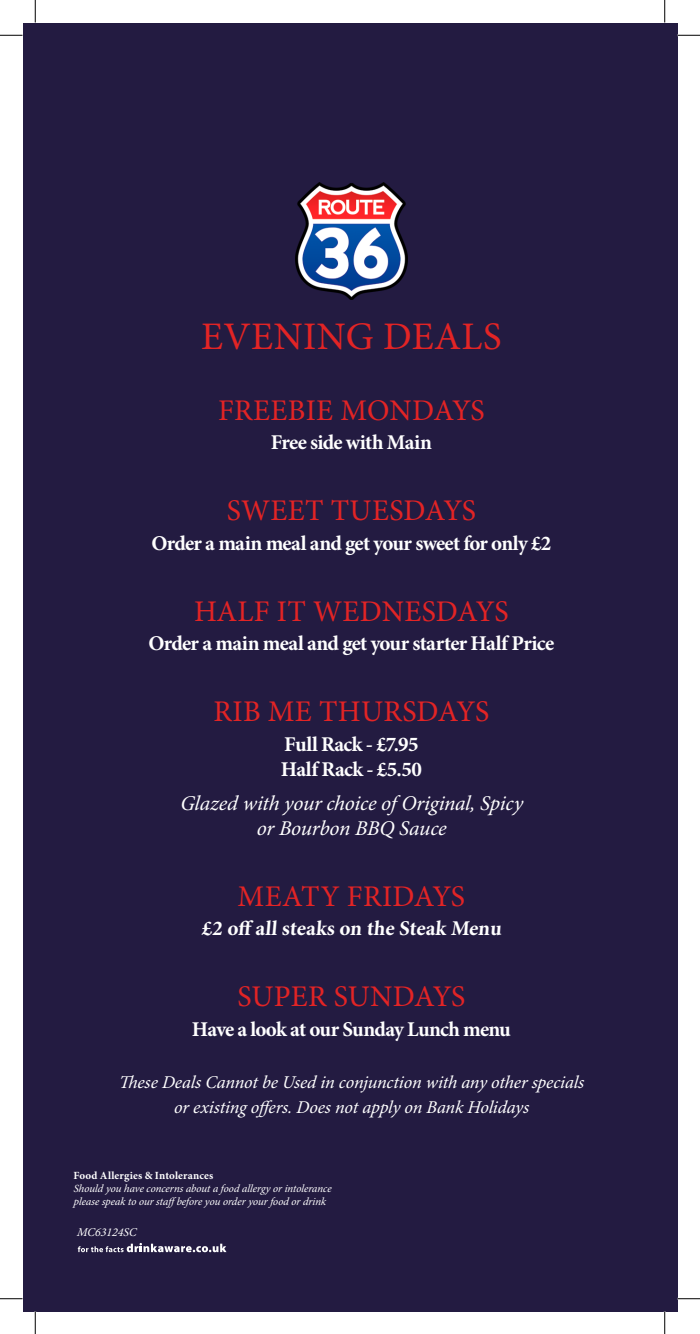
<style>
.page{position:relative;width:700px;height:1334px;background:#fff}
.page>*{position:absolute;margin:0;border:0;box-sizing:border-box;transform-origin:0 0}
.t1{font:39px "Minion Pro";letter-spacing:.01em;color:#e32425}
.t2{font:30px "Minion Pro";letter-spacing:.01em;color:#e32425}
.t3{font:700 21px/25.2px "Minion Pro";letter-spacing:-.035em;color:#fff}
.t4{font:italic 21px/25.2px "Minion Pro";letter-spacing:-.005em;color:#fff;text-align:center}
.t5{font:italic 18px/25.2px "Minion Pro";letter-spacing:-.01em;color:#fff;text-align:center}
.t6{font:italic 12px "Minion Pro";color:#fff}
.t7{font:italic 10.95px/13.2px "Minion Pro";letter-spacing:-.005em;color:#fff}
.t8{font:700 10.95px "Minion Pro";letter-spacing:.015em;color:#fff}
</style>
<div class="page">
<div style="left:22px;top:23px;width:655px;height:1288px;background:#231b41"></div>
<img style="left:295px;top:182px;width:112px;height:118px">
<svg style="left:78px;top:1243px;width:148px;height:9px"></svg>
<svg style="left:0;top:35px;width:22px;height:1px"></svg>
<svg style="left:677px;top:35px;width:23px;height:1px"></svg>
<svg style="left:0;top:1298px;width:22px;height:1px"></svg>
<svg style="left:677px;top:1298px;width:23px;height:1px"></svg>
<svg style="left:35px;top:0;width:1px;height:23px"></svg>
<svg style="left:35px;top:1311px;width:1px;height:22px"></svg>
<svg style="left:664px;top:0;width:1px;height:23px"></svg>
<svg style="left:664px;top:1311px;width:1px;height:22px"></svg>
<h1 class="t1" style="left:201px;top:310px;width:302px">EVENING DEALS</h1>
<h2 class="t2" style="left:218px;top:390px;width:268px">FREEBIE MONDAYS</h2>
<p class="t3" style="left:271px;top:431px;width:163px">Free side with Main</p>
<h2 class="t2" style="left:227px;top:490px;width:251px">SWEET TUESDAYS</h2>
<p class="t3" style="left:151px;top:531px;width:401px">Order a main meal and get your sweet for only £2</p>
<h2 class="t2" style="left:194px;top:591px;width:316px">HALF IT WEDNESDAYS</h2>
<p class="t3" style="left:149px;top:631px;width:407px">Order a main meal and get your starter Half Price</p>
<h2 class="t2" style="left:214px;top:691px;width:277px">RIB ME THURSDAYS</h2>
<p class="t3" style="left:281px;top:732px;width:143px">Full Rack - £7.95<br>Half Rack - £5.50</p>
<p class="t4" style="left:180px;top:791px;width:344px">Glazed with your choice of Original, Spicy or Bourbon BBQ Sauce</p>
<h2 class="t2" style="left:238px;top:876px;width:229px">MEATY FRIDAYS</h2>
<p class="t3" style="left:201px;top:917px;width:304px">£2 off all steaks on the Steak Menu</p>
<h2 class="t2" style="left:237px;top:976px;width:230px">SUPER SUNDAYS</h2>
<p class="t3" style="left:192px;top:1017px;width:320px">Have a look at our Sunday Lunch menu</p>
<p class="t5" style="left:119px;top:1069px;width:469px">These Deals Cannot be Used in conjunction with any other specials or existing offers. Does not apply on Bank Holidays</p>
<p class="t8" style="left:74px;top:1168px;width:141px">Food Allergies &amp; Intolerances</p>
<p class="t7" style="left:74px;top:1182px;width:261px">Should you have concerns about a food allergy or intolerance please speak to our staffbefore you order your food or drink</p>
<p class="t6" style="left:77px;top:1225px;width:61px">MC63124SC</p>
</div>
